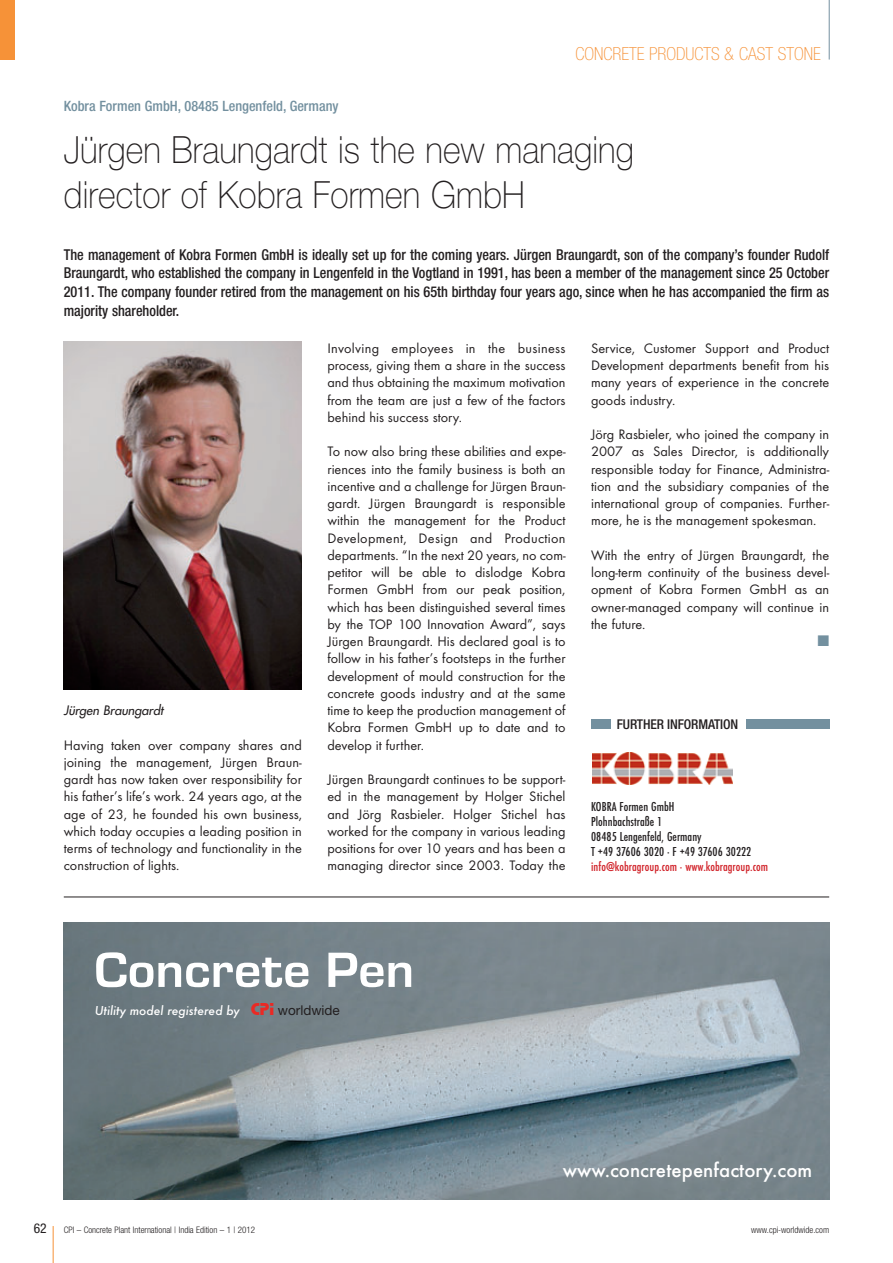
<style>
.page{position:relative;width:893px;height:1263px;background:#fff}
.page>*{position:absolute;margin:0;border:0;box-sizing:border-box;transform-origin:0 0}
.t1{font:700 51.3px "Eurostile T";color:#fff;scale:1.05 1}
.t2{font:100 37.5px/45px "Helvetica Neue";letter-spacing:.005em;color:#231f20;scale:.9 1}
.t3{font:500 21px "Futura T";color:#fff}
.t4{font:100 condensed 18px "Helvetica Neue";color:#f69238}
.t5{font:500 condensed 15px/18.8px "Helvetica Neue";color:#231f20;text-align:justify;scale:.95 1}
.t6{font:14.25px/17.2px "Futura T";color:#231f20;text-align:justify}
.t7{font:500 condensed 14.25px "Helvetica Neue";color:#73909f}
.t8{font:14.25px "European Pi Three";color:#73909f}
.t9{font:500 condensed 13.5px/15px "Futura T";letter-spacing:.005em;color:#231f20}
.t10{font:500 condensed 13.5px "Futura T";letter-spacing:.005em;color:#d1232a}
.t11{font:italic 500 13.5px "Futura T";color:#fff}
.t12{font:500 condensed 13.5px "Helvetica Neue";letter-spacing:-.01em;color:#231f20}
.t13{font:condensed 13.5px "Helvetica Neue";color:#231f20}
.t14{font:italic 12.75px "Futura";color:#231f20}
.t15{font:300 condensed 9px "Helvetica Neue";color:#231f20}
.s1{font-family:"Stop D";font-weight:400;font-style:normal;font-size:18px;color:#ea2924}
.s2{font-family:"Helvetica Neue";font-weight:400;font-style:normal;color:#231f20}
</style>
<div class="page">
<hr style="left:53px;top:1226px;width:1px;height:37px;background:#f69238">
<hr style="left:829px;top:0;width:1px;height:60px;background:#73909f">
<div style="left:0;top:0;width:15px;height:60px;background:#f69238"></div>
<img style="left:592px;top:753px;width:141px;height:32px">
<div style="left:591px;top:719px;width:19px;height:10px;background:#73909f"></div>
<div style="left:746px;top:719px;width:83px;height:10px;background:#73909f"></div>
<img style="left:64px;top:341px;width:238px;height:349px">
<hr style="left:64px;top:897px;width:765px;height:1px;background:#231f20">
<img style="left:64px;top:923px;width:765px;height:276px">
<p class="t7" style="left:64px;top:101px;width:276px">Kobra Formen GmbH, 08485 Lengenfeld, Germany</p>
<p class="t4" style="left:575px;top:47px;width:247px">CONCRETE PRODUCTS &amp; CAST STONE</p>
<h2 class="t2" style="left:64px;top:130px;width:635px">Jürgen Braungardt is the new managing director of Kobra Formen GmbH</h2>
<p class="t5" style="left:64px;top:246px;width:807px">The management of Kobra Formen GmbH is ideally set up for the coming years. Jürgen Braungardt, son of the company’s founder Rudolf Braungardt, who established the company in Lengenfeld in the Vogtland in 1991, has been a member of the management since 25 October 2011. The company founder retired from the management on his 65th birthday four years ago, since when he has accompanied the firm as majority shareholder.</p>
<p class="t14" style="left:64px;top:704px;width:103px">Jürgen Braungardt</p>
<p class="t6" style="left:64px;top:737px;width:240px">Having taken over company shares and joining the management, Jürgen Braun - gardt has now taken over responsibility for his father’s life’s work. 24 years ago, at the age of 23, he founded his own business, which today occupies a leading position in terms of technology and functionality in the construction of lights.</p>
<p class="t6" style="left:327px;top:341px;width:240px">Involving employees in the business process, giving them a share in the success and thus obtaining the maximum motivation from the team are just a few of the factors behind his success story.</p>
<p class="t6" style="left:327px;top:444px;width:240px">To now also bring these abilities and expe&shy;riences into the family business is both an incentive and a challenge for Jürgen Braun - gardt. Jürgen Braungardt is responsible within the management for the Product Develop ment, Design and Production departments. “In the next 20 years, no com&shy;petitor will be able to dislodge Kobra Formen GmbH from our peak position, which has been distinguished several times by the TOP 100 Innovation Award”, says Jürgen Braungardt. His declared goal is to follow in his father’s footsteps in the further development of mould construction for the concrete goods industry and at the same time to keep the production management of Kobra Formen GmbH up to date and to develop it further.</p>
<p class="t6" style="left:327px;top:772px;width:240px">Jürgen Braungardt continues to be support&shy;ed in the management by Holger Stichel and Jörg Rasbieler. Holger Stichel has worked for the company in various leading positions for over 10 years and has been a managing director since 2003. Today the</p>
<p class="t6" style="left:591px;top:341px;width:240px">Service, Customer Support and Product Development departments benefit from his many years of experience in the concrete goods industry.</p>
<p class="t6" style="left:591px;top:427px;width:240px">Jörg Rasbieler, who joined the company in 2007 as Sales Director, is additionally responsible today for Finance, Administra - tion and the subsidiary companies of the international group of companies. Further - more, he is the management spokesman.</p>
<p class="t6" style="left:591px;top:548px;width:240px">With the entry of Jürgen Braungardt, the long-term continuity of the business devel&shy;opment of Kobra Formen GmbH as an owner-managed company will continue in the future.</p>
<p class="t8" style="left:817px;top:633px;width:13px">-</p>
<p class="t12" style="left:617px;top:719px;width:123px">FURTHER INFORMATION</p>
<p class="t9" style="left:591px;top:800px;width:162px">KOBRA Formen GmbH<br>Plohnbachstraße 1<br>08485 Lengenfeld, Germany<br>T +49 37606 3020 · F +49 37606 30222</p>
<p class="t10" style="left:591px;top:861px;width:179px">info@kobragroup.com · www.kobragroup.com</p>
<h1 class="t1" style="left:94px;top:953px;width:306px">Concrete Pen</h1>
<p class="t11" style="left:95px;top:1005px;width:247px">Utility model registered by <span class="s1">CPI</span> <span class="s2">worldwide</span></p>
<h3 class="t3" style="left:563px;top:1161px;width:251px">www.concretepenfactory.com</h3>
<p class="t13" style="left:34px;top:1223px;width:14px">62</p>
<p class="t15" style="left:64px;top:1226px;width:193px">CPI – Concrete Plant International | India Edition – 1 | 2012</p>
<p class="t15" style="left:751px;top:1226px;width:79px">www.cpi-worldwide.com</p>
</div>
